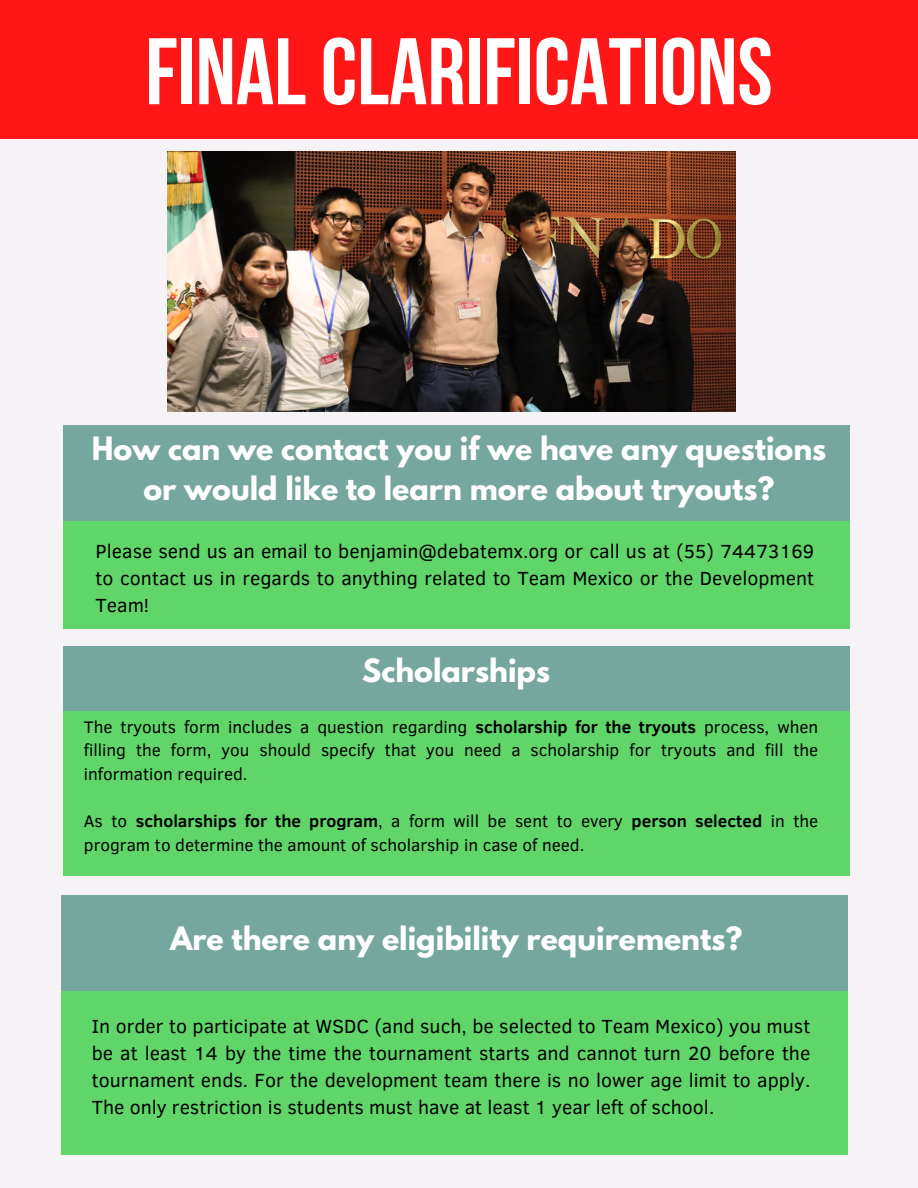
<style>
.page{position:relative;width:918px;height:1188px;background:#f5f3f5}
.page>*{position:absolute;margin:0;border:0;box-sizing:border-box;transform-origin:0 0}
.t1{font:700 94.35px "Bebas Neue";color:#fff}
.t2{font:700 28.5px/39.3px "League Spartan";color:#fff;text-align:center}
.t3{font:19.5px/27px "Clear Sans";color:#000;text-align:justify}
.t4{font:17.1px/23.7px "Clear Sans";color:#000;text-align:justify}
.s1{font-weight:700}
</style>
<div class="page">
<div style="left:0;top:0;width:918px;height:138px;background:#ff1616"></div>
<div style="left:63px;top:425px;width:787px;height:204px;background:#60d66a"></div>
<div style="left:63px;top:425px;width:787px;height:95px;background:#76a79e"></div>
<div style="left:63px;top:646px;width:787px;height:229px;background:#60d66a"></div>
<div style="left:63px;top:646px;width:787px;height:65px;background:#76a79e"></div>
<div style="left:62px;top:895px;width:786px;height:259px;background:#60d66a"></div>
<div style="left:62px;top:895px;width:786px;height:96px;background:#76a79e"></div>
<img style="left:167px;top:152px;width:568px;height:260px">
<p class="t1" style="left:145px;top:33px;width:629px">FINALCLARIFICATIONS</p>
<p class="t2" style="left:92px;top:433px;width:736px">How can we contact you if we have any questions or would like to learn more about tryouts?</p>
<p class="t3" style="left:96px;top:536px;width:720px">Please send us an email to benjamin@debatemx.org or call us at (55) 74473169 to contact us in regards to anything related to Team Mexico or the Development Team!</p>
<p class="t2" style="left:362px;top:654px;width:189px">Scholarships</p>
<p class="t4" style="left:84px;top:714px;width:736px">The tryouts form includes a question regarding <span class="s1">scholarship for the tryouts</span> process, when filling the form, you should specify that you need a scholarship for tryouts and fill the information required.</p>
<p class="t4" style="left:84px;top:809px;width:736px">As to <span class="s1">scholarships for the program</span>, a form will be sent to every <span class="s1">person selected</span> in the program to determine the amount of scholarship in case of need.</p>
<p class="t2" style="left:170px;top:923px;width:574px">Are there any eligibility requirements?</p>
<p class="t3" style="left:92px;top:1012px;width:720px">In order to participate at WSDC (and such, be selected to Team Mexico) you must be at least 14 by the time the tournament starts and cannot turn 20 before the tournament ends. For the development team there is no lower age limit to apply.<br>The only restriction is students must have at least 1 year left of school.</p>
</div>
